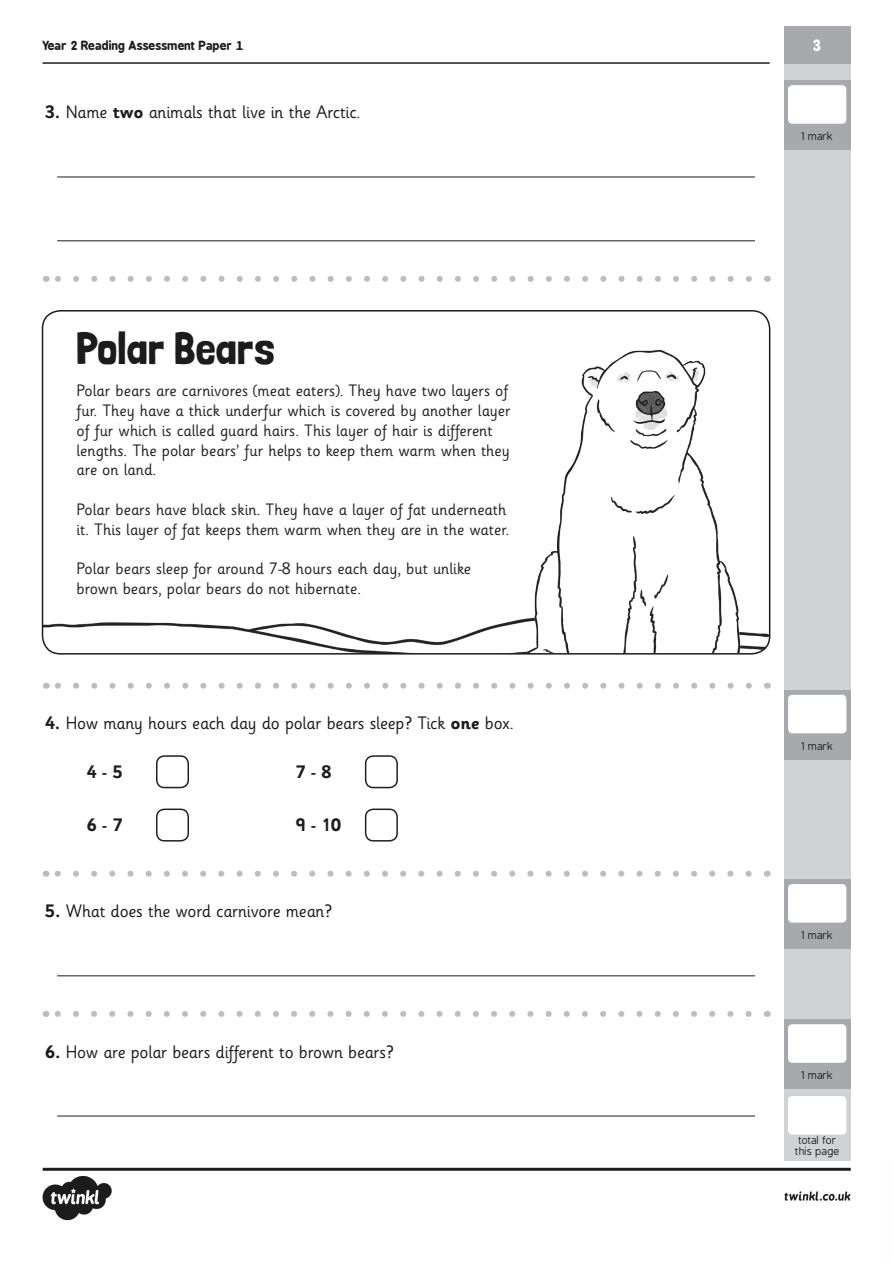
<style>
.page{position:relative;width:893px;height:1263px;background:#fff}
.page>*{position:absolute;margin:0;border:0;box-sizing:border-box;transform-origin:0 0}
._1_2_3_4_5{font:45px "Londrina Solid";letter-spacing:-.01em;color:#1c1c1c}
._1_2_3_4_5-2{font:18px "Sassoon Infant Rg";letter-spacing:-.01em;color:#1c1c1c}
.t1{font:700 18px "Sassoon Infant Rg";color:#1c1c1c}
.Normal_JSP_101{font:16.5px/19.8px "Sassoon Infant Rg";color:#231f20}
.Marks{font:700 15px "B Preplay";color:#fff}
.t2{font:700 12px "B Preplay";color:#1c1c1c}
.Marks-2{font:10.5px "B Preplay";color:#1c1c1c}
.Marks-3{font:10.5px "B Preplay";letter-spacing:-.025em;color:#1c1c1c}
.s1{font-weight:700}
</style>
<div class="page">
<img style="left:43px;top:620px;width:727px;height:34px">
<div style="left:42px;top:310px;width:728px;height:344px;border:2px solid #1c1c1c;border-radius:18px"></div>
<div style="left:784px;top:41px;width:66px;height:1120px;background:#d1d2d4"></div>
<img style="left:42px;top:1167px;width:809px;height:54px">
<div style="left:784px;top:26px;width:66px;height:38px;background:#a8a9ad"></div>
<hr style="left:43px;top:62px;width:727px;height:2px;background:#231f20">
<div style="left:788px;top:1096px;width:58px;height:38px;background:#fff;border-radius:4px"></div>
<svg style="left:55px;top:276px;width:694px;height:6px"></svg>
<div style="left:784px;top:81px;width:66px;height:69px;background:#a8a9ad"></div>
<div style="left:788px;top:85px;width:58px;height:39px;background:#fff;border-radius:4px"></div>
<hr style="left:57px;top:177px;width:698px;height:1px;background:#1c1c1c">
<hr style="left:57px;top:241px;width:698px;height:1px;background:#1c1c1c">
<img style="left:516px;top:350px;width:242px;height:303px">
<svg style="left:55px;top:683px;width:694px;height:6px"></svg>
<div style="left:784px;top:690px;width:66px;height:70px;background:#a8a9ad"></div>
<div style="left:788px;top:695px;width:58px;height:38px;background:#fff;border-radius:4px"></div>
<div style="left:156px;top:755px;width:33px;height:33px;border:2px solid #231f20;border-radius:8px"></div>
<div style="left:156px;top:808px;width:33px;height:33px;border:2px solid #231f20;border-radius:8px"></div>
<div style="left:365px;top:755px;width:33px;height:33px;border:2px solid #231f20;border-radius:8px"></div>
<div style="left:365px;top:808px;width:33px;height:33px;border:2px solid #231f20;border-radius:8px"></div>
<div style="left:784px;top:880px;width:66px;height:69px;background:#a8a9ad"></div>
<div style="left:788px;top:884px;width:58px;height:38px;background:#fff;border-radius:4px"></div>
<svg style="left:55px;top:871px;width:694px;height:6px"></svg>
<hr style="left:57px;top:975px;width:698px;height:1px;background:#1c1c1c">
<div style="left:784px;top:1020px;width:66px;height:69px;background:#a8a9ad"></div>
<div style="left:788px;top:1024px;width:58px;height:39px;background:#fff;border-radius:4px"></div>
<svg style="left:55px;top:1011px;width:694px;height:6px"></svg>
<hr style="left:57px;top:1116px;width:698px;height:1px;background:#1c1c1c">
<p class="t2" style="left:43px;top:38px;width:202px">Year 2 Reading Assessment Paper 1</p>
<p class="Marks" style="left:813px;top:36px;width:10px">3</p>
<p class="_1_2_3_4_5-2" style="left:45px;top:102px;width:317px"><span class="s1">3.</span> Name <span class="s1">two</span> animals that live in the Arctic.</p>
<p class="_1_2_3_4_5" style="left:76px;top:322px;width:200px">Polar Bears</p>
<p class="Normal_JSP_101" style="left:77px;top:381px;width:436px">Polar bears are carnivores (meat eaters). They have two layers of fur. They have a thick underfur which is covered by another layer of fur which is called guard hairs. This layer of hair is different lengths. The polar bears’ fur helps to keep them warm when they are on land.</p>
<p class="Normal_JSP_101" style="left:77px;top:500px;width:434px">Polar bears have black skin. They have a layer of fat underneath it. This layer of fat keeps them warm when they are in the water.</p>
<p class="Normal_JSP_101" style="left:77px;top:560px;width:396px">Polar bears sleep for around 7-8 hours each day, but unlike brown bears, polar bears do not hibernate.</p>
<p class="_1_2_3_4_5-2" style="left:45px;top:713px;width:470px"><span class="s1">4.</span> How many hours each day do polar bears sleep? Tick <span class="s1">one</span> box.</p>
<p class="t1" style="left:87px;top:761px;width:37px">4 - 5</p>
<p class="t1" style="left:87px;top:815px;width:37px">6 - 7</p>
<p class="t1" style="left:296px;top:761px;width:37px">7 - 8</p>
<p class="t1" style="left:296px;top:815px;width:47px">9 - 10</p>
<p class="_1_2_3_4_5-2" style="left:45px;top:901px;width:288px"><span class="s1">5.</span> What does the word carnivore mean?</p>
<p class="_1_2_3_4_5-2" style="left:45px;top:1041px;width:350px"><span class="s1">6.</span> How are polar bears different to brown bears?</p>
<p class="Marks-2" style="left:801px;top:131px;width:33px">1 mark</p>
<p class="Marks-2" style="left:801px;top:740px;width:33px">1 mark</p>
<p class="Marks-2" style="left:801px;top:930px;width:33px">1 mark</p>
<p class="Marks-2" style="left:801px;top:1070px;width:33px">1 mark</p>
<p class="Marks-3" style="left:799px;top:1135px;width:40px">total for</p>
<p class="Marks-2" style="left:795px;top:1145px;width:46px">this page</p>
</div>
